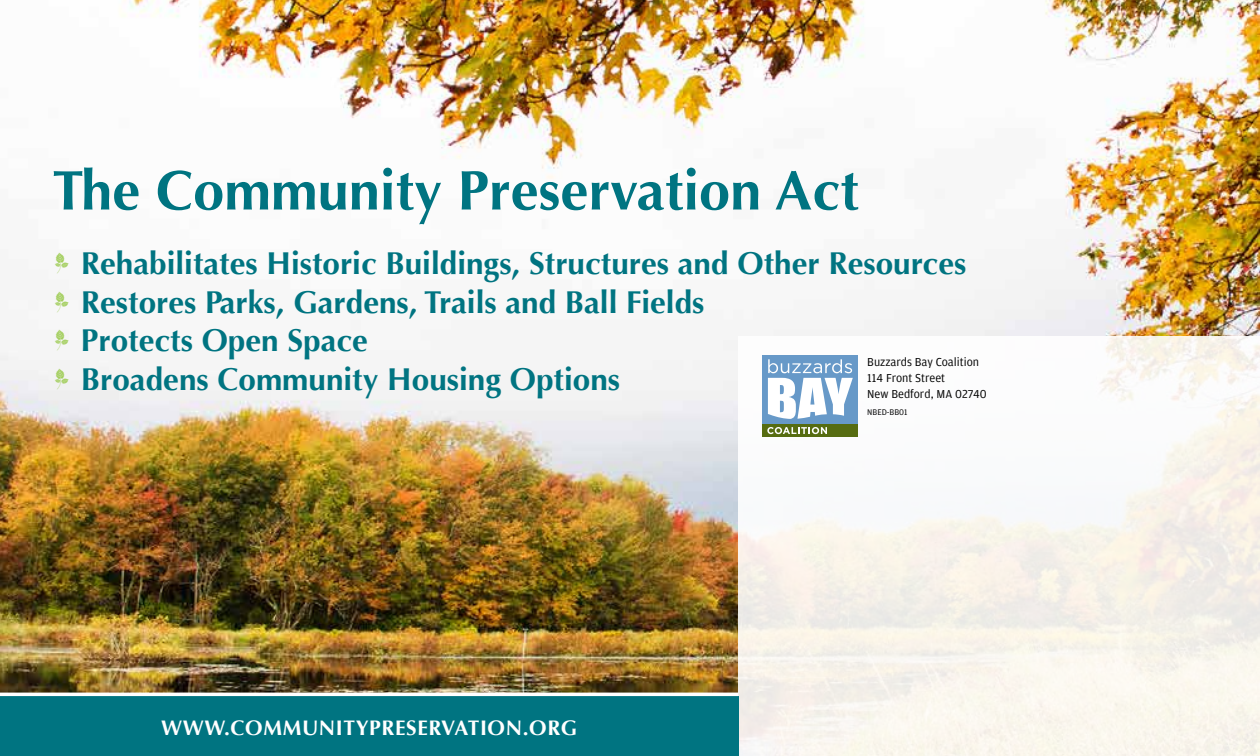
<style>
.page{position:relative;width:1260px;height:756px;background:#fff}
.page>*{position:absolute;margin:0;border:0;box-sizing:border-box;transform-origin:0 0}
.t1{font:700 56px "Optima";color:#007481}
.t2{font:700 31.5px/38.5px "Optima";color:#007481}
.t3{font:700 21px "Optima";letter-spacing:.03em;color:#fff}
.t4{font:12.25px/15.8px "Amplitude";color:#000}
.t5{font:8.75px "Amplitude";color:#000}
.s1{font-family:"Leafs";font-weight:400;color:#a4cf5f}
</style>
<div class="page">
<img style="left:0;top:0;width:1260px;height:693px">
<div style="left:738px;top:336px;width:522px;height:420px;background:linear-gradient(to right,#f9f6f3,#f8f5ee)"></div>
<div style="left:0;top:696px;width:738px;height:60px;background:#007481"></div>
<div style="left:762px;top:355px;width:95px;height:70px;background:#6799c8"></div>
<svg style="left:768px;top:359px;width:85px;height:60px"></svg>
<div style="left:762px;top:424px;width:95px;height:13px;background:#566c11"></div>
<svg style="left:767px;top:427px;width:60px;height:7px"></svg>
<h1 class="t1" style="left:52px;top:158px;width:808px">The Community Preservation Act</h1>
<p class="t2" style="left:52px;top:245px;width:915px"><span class="s1">R</span> Rehabilitates Historic Buildings, Structures and Other Resources <span class="s1">R</span> Restores Parks, Gardens, Trails and Ball Fields<br><span class="s1">R</span> Protects Open Space<br><span class="s1">R</span> Broadens Community Housing Options</p>
<p class="t4" style="left:867px;top:354px;width:121px">Buzzards Bay Coalition<br>114 Front Street<br>New Bedford, MA 02740</p>
<p class="t5" style="left:867px;top:408px;width:42px">NBED-BB01</p>
<p class="t3" style="left:161px;top:715px;width:417px">WWW.COMMUNITYPRESERVATION.ORG</p>
</div>
